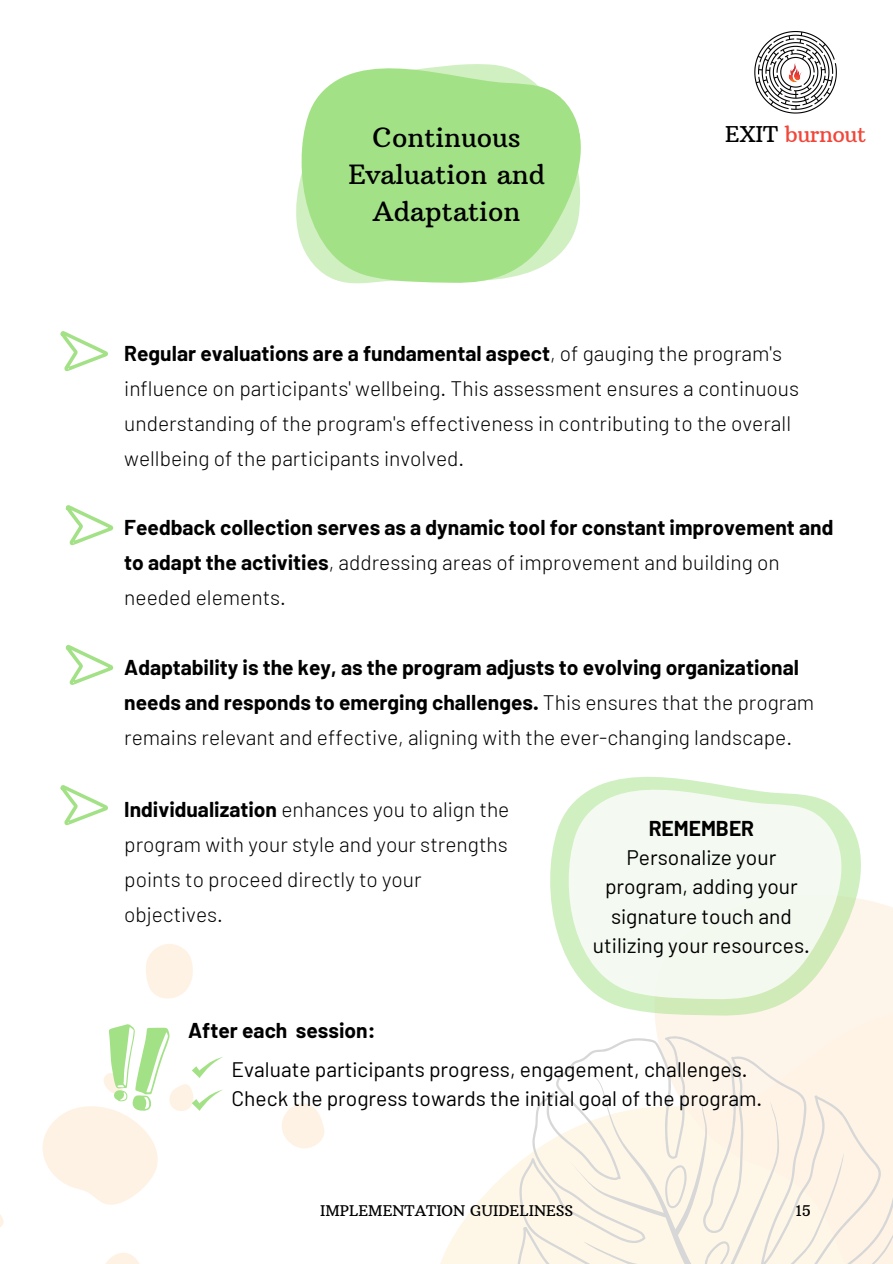
<style>
.page{position:relative;width:893px;height:1264px;background:#fff}
.page>*{position:absolute;margin:0;border:0;box-sizing:border-box;transform-origin:0 0}
.t1{font:27px/37.2px "Arbutus Slab";color:#000;text-align:center}
.t2{font:22.2px "Arbutus Slab";letter-spacing:-.02em;color:#f1473a}
.t3{font:700 21px/34.8px "Barlow";color:#000}
.t4{font:300 21px/34.8px "Barlow";color:#000}
.t5{font:21px/29.2px "Barlow";color:#000}
.t6{font:15px "Arbutus Slab";color:#000}
.s1{color:#000}
.s2{font-weight:700}
.s3{font-weight:300}
</style>
<div class="page">
<svg style="left:146px;top:944px;width:47px;height:55px"></svg>
<svg style="left:106px;top:1253px;width:33px;height:10px"></svg>
<svg style="left:282px;top:1103px;width:42px;height:46px"></svg>
<svg style="left:0;top:1214px;width:4px;height:13px"></svg>
<svg style="left:754px;top:31px;width:82px;height:83px"></svg>
<svg style="left:441px;top:1165px;width:75px;height:98px;fill:#fef7e8"></svg>
<svg style="left:516px;top:1034px;width:376px;height:229px;background:#faf4e9"></svg>
<svg style="left:703px;top:1240px;width:26px;height:23px"></svg>
<svg style="left:664px;top:1164px;width:22px;height:44px"></svg>
<svg style="left:296px;top:64px;width:285px;height:220px;background:#b2e69a"></svg>
<svg style="left:60px;top:331px;width:48px;height:41px"></svg>
<svg style="left:65px;top:505px;width:49px;height:41px"></svg>
<svg style="left:65px;top:644px;width:49px;height:41px"></svg>
<svg style="left:60px;top:785px;width:48px;height:40px"></svg>
<svg style="left:533px;top:844px;width:349px;height:197px;fill:#fef5ea"></svg>
<svg style="left:554px;top:776px;width:306px;height:246px;fill:#f4faf1"></svg>
<svg style="left:42px;top:1024px;width:181px;height:181px"></svg>
<p class="t1" style="left:348px;top:119px;width:198px">Continuous<br>Evaluation and<br>Adaptation</p>
<p class="t2" style="left:725px;top:121px;width:143px"><span class="s1">EXIT</span> burnout</p>
<p class="t4" style="left:124px;top:335px;width:676px"><span class="s2">Regular evaluations are a fundamental aspect</span>, of gauging the program's influence on participants' wellbeing. This assessment ensures a continuous understanding of the program's effectiveness in contributing to the overall wellbeing of the participants involved.</p>
<p class="t3" style="left:124px;top:509px;width:710px">Feedback collection serves as a dynamic tool for constant improvement and to adapt the activities<span class="s3">, addressing areas of improvement and building on needed elements.</span></p>
<p class="t3" style="left:124px;top:649px;width:691px">Adaptability is the key, as the program adjusts to evolving organizational needs and responds to emerging challenges. <span class="s3">This ensures that the program remains relevant and effective, aligning with the ever-changing landscape.</span></p>
<p class="t4" style="left:124px;top:791px;width:386px"><span class="s2">Individualization</span> enhances you to align the program with your style and your strengths points to proceed directly to your objectives.</p>
<p class="t3" style="left:648px;top:810px;width:107px">REMEMBER</p>
<p class="t5" style="left:593px;top:842px;width:218px;text-align:center">Personalize your program, adding your signature touch and utilizing your resources.</p>
<p class="t3" style="left:188px;top:1012px;width:189px">After each session:</p>
<p class="t5" style="left:231px;top:1053px;width:532px">Evaluate participants progress, engagement, challenges.<br>Check the progress towards the initial goal of the program.</p>
<p class="t6" style="left:320px;top:1201px;width:255px">IMPLEMENTATION GUIDELINESS</p>
<p class="t6" style="left:795px;top:1201px;width:17px">15</p>
</div>
